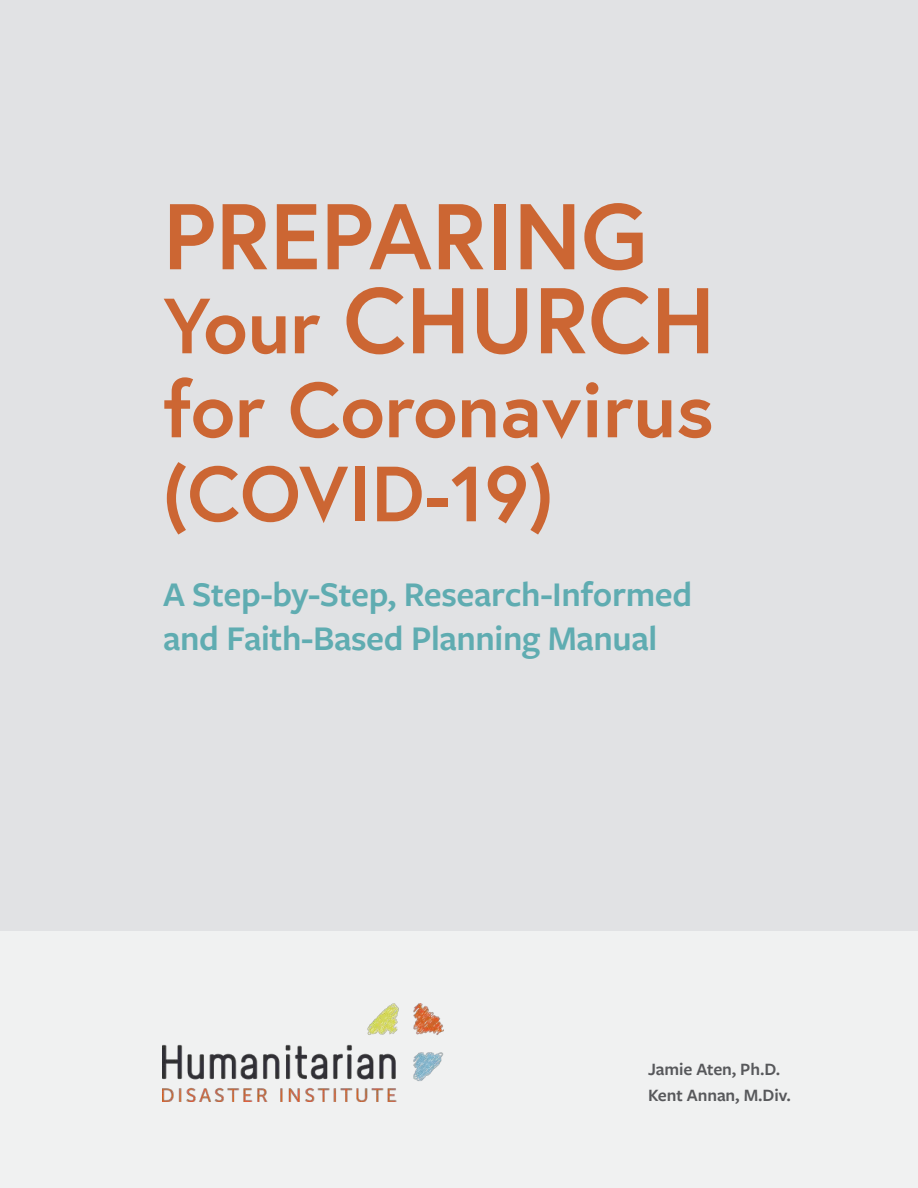
<style>
.page{position:relative;width:918px;height:1188px;background:#fff}
.page>*{position:absolute;margin:0;border:0;box-sizing:border-box;transform-origin:0 0}
.t1{font:700 93px/84px "Europa";color:#c63}
.t2{font:700 78px/84px "Europa";color:#c63}
.t3{font:600 36px/43.2px "Freight Sans Pro";letter-spacing:-.01em;color:#5facb1}
.t4{font:600 18px/26px "Freight Sans Pro";letter-spacing:-.005em;color:#57585b}
.s1{font-size:78px}
</style>
<div class="page">
<div style="left:0;top:931px;width:918px;height:257px;background:#f0f1f1"></div>
<div style="left:0;top:0;width:918px;height:931px;background:#e1e2e4"></div>
<img style="left:162px;top:1003px;width:281px;height:99px">
<h1 class="t1" style="left:163px;top:203px;width:554px">PREPARING<br><span class="s1">Your</span> CHURCH</h1>
<h2 class="t2" style="left:163px;top:375px;width:552px">for Coronavirus (COVID-19)</h2>
<p class="t3" style="left:163px;top:577px;width:531px">A Step-by-Step, Research-Informed and Faith-Based Planning Manual</p>
<p class="t4" style="left:648px;top:1058px;width:144px">Jamie Aten, Ph.D.<br>Kent Annan, M.Div.</p>
</div>
